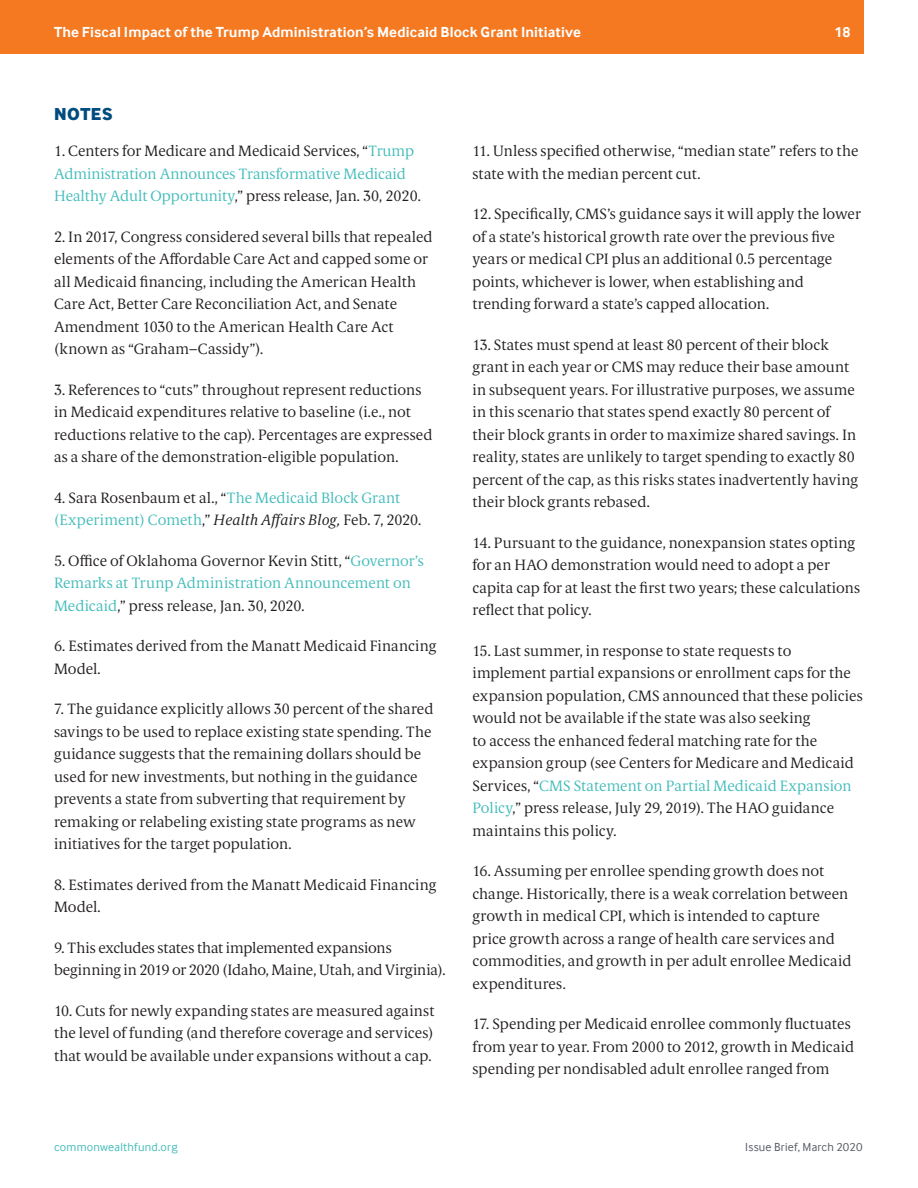
<style>
.page{position:relative;width:918px;height:1188px;background:#fff}
.page>*{position:absolute;margin:0;border:0;box-sizing:border-box;transform-origin:0 0}
.Heads_-_All_Caps{font:18px "Inter Face X Bold";letter-spacing:.03em;color:#014c7e}
.EndNotes{font:300 15px/22.5px "Berlingske Serif Text";letter-spacing:.005em;color:#231f20}
.EndNotes-2{font:300 15px/22.5px "Berlingske Serif Text";color:#44bdbb}
.t1{font:700 15px "Inter Face";letter-spacing:.005em;color:#fff}
.t2{font:12px "Inter Face";letter-spacing:.02em;color:#44bdbb}
.t3{font:12px "Inter Face";letter-spacing:.02em;color:#5a5d67}
.s1{color:#231f20}
.s2{font-style:italic;color:#231f20}
.s3{color:#44bdbb}
</style>
<div class="page">
<div style="left:0;top:0;width:864px;height:54px;background:#f47921"></div>
<p class="t1" style="left:54px;top:23px;width:529px">The Fiscal Impact of the Trump Administration’s Medicaid Block Grant Initiative</p>
<p class="t1" style="left:835px;top:23px;width:17px">18</p>
<p class="Heads_-_All_Caps" style="left:54px;top:103px;width:60px">NOTES</p>
<p class="EndNotes-2" style="left:54px;top:139px;width:368px"><span class="s1">1. Centers for Medicare and Medicaid Services, “</span>Trump<br>Administration Announces Transformative Medicaid<br>Healthy Adult Opportunity<span class="s1">,” press release, Jan. 30, 2020.</span></p>
<p class="EndNotes" style="left:54px;top:225px;width:380px">2. In 2017, Congress considered several bills that repealed elements of the Affordable Care Act and capped some or all Medicaid financing, including the American Health Care Act, Better Care Reconciliation Act, and Senate Amendment 1030 to the American Health Care Act (known as “Graham–Cassidy”).</p>
<p class="EndNotes" style="left:54px;top:378px;width:380px">3. References to “cuts” throughout represent reductions in Medicaid expenditures relative to baseline (i.e., not reductions relative to the cap). Percentages are expressed as a share of the demonstration-eligible population.</p>
<p class="EndNotes-2" style="left:54px;top:486px;width:369px"><span class="s1">4. Sara Rosenbaum et al., “</span>The Medicaid Block Grant (Experiment) Cometh<span class="s1">,”</span> <span class="s2">Health Affairs Blog,</span> <span class="s1">Feb. 7, 2020.</span></p>
<p class="EndNotes" style="left:54px;top:549px;width:372px">5. Office of Oklahoma Governor Kevin Stitt, “<span class="s3">Governor’s<br>Remarks at Trunp Administration Announcement on<br>Medicaid</span>,” press release, Jan. 30, 2020.</p>
<p class="EndNotes" style="left:54px;top:634px;width:384px">6. Estimates derived from the Manatt Medicaid Financing<br>Model.</p>
<p class="EndNotes" style="left:54px;top:697px;width:381px">7. The guidance explicitly allows 30 percent of the shared savings to be used to replace existing state spending. The guidance suggests that the remaining dollars should be used for new investments, but nothing in the guidance prevents a state from subverting that requirement by remaking or relabeling existing state programs as new initiatives for the target population.</p>
<p class="EndNotes" style="left:54px;top:873px;width:384px">8. Estimates derived from the Manatt Medicaid Financing<br>Model.</p>
<p class="EndNotes" style="left:54px;top:936px;width:393px">9. This excludes states that implemented expansions beginning in 2019 or 2020 (Idaho, Maine, Utah, and Virginia).</p>
<p class="EndNotes" style="left:54px;top:999px;width:382px;text-align:justify">10. Cuts for newly expanding states are measured against the level of funding (and therefore coverage and services) that would be available under expansions without a cap.</p>
<p class="EndNotes" style="left:472px;top:139px;width:388px">11. Unless specified otherwise, “median state” refers to the state with the median percent cut.</p>
<p class="EndNotes" style="left:472px;top:202px;width:390px">12. Specifically, CMS’s guidance says it will apply the lower of a state’s historical growth rate over the previous five years or medical CPI plus an additional 0.5 percentage points, whichever is lower, when establishing and trending forward a state’s capped allocation.</p>
<p class="EndNotes" style="left:472px;top:333px;width:387px">13. States must spend at least 80 percent of their block grant in each year or CMS may reduce their base amount in subsequent years. For illustrative purposes, we assume in this scenario that states spend exactly 80 percent of their block grants in order to maximize shared savings. In reality, states are unlikely to target spending to exactly 80 percent of the cap, as this risks states inadvertently having their block grants rebased.</p>
<p class="EndNotes" style="left:472px;top:531px;width:389px">14. Pursuant to the guidance, nonexpansion states opting for an HAO demonstration would need to adopt a per capita cap for at least the first two years; these calculations reflect that policy.</p>
<p class="EndNotes" style="left:472px;top:639px;width:392px">15. Last summer, in response to state requests to implement partial expansions or enrollment caps for the expansion population, CMS announced that these policies would not be available if the state was also seeking<br>to access the enhanced federal matching rate for the expansion group (see Centers for Medicare and Medicaid Services, “<span class="s3">CMS Statement on Partial Medicaid Expansion Policy</span>,” press release, July 29, 2019). The HAO guidance maintains this policy.</p>
<p class="EndNotes" style="left:472px;top:859px;width:380px">16. Assuming per enrollee spending growth does not change. Historically, there is a weak correlation between growth in medical CPI, which is intended to capture price growth across a range of health care services and commodities, and growth in per adult enrollee Medicaid expenditures.</p>
<p class="EndNotes" style="left:472px;top:1012px;width:383px">17. Spending per Medicaid enrollee commonly fluctuates from year to year. From 2000 to 2012, growth in Medicaid spending per nondisabled adult enrollee ranged from</p>
<p class="t2" style="left:54px;top:1140px;width:125px">commonwealthfund.org</p>
<p class="t3" style="left:745px;top:1140px;width:119px">Issue Brief, March 2020</p>
</div>
